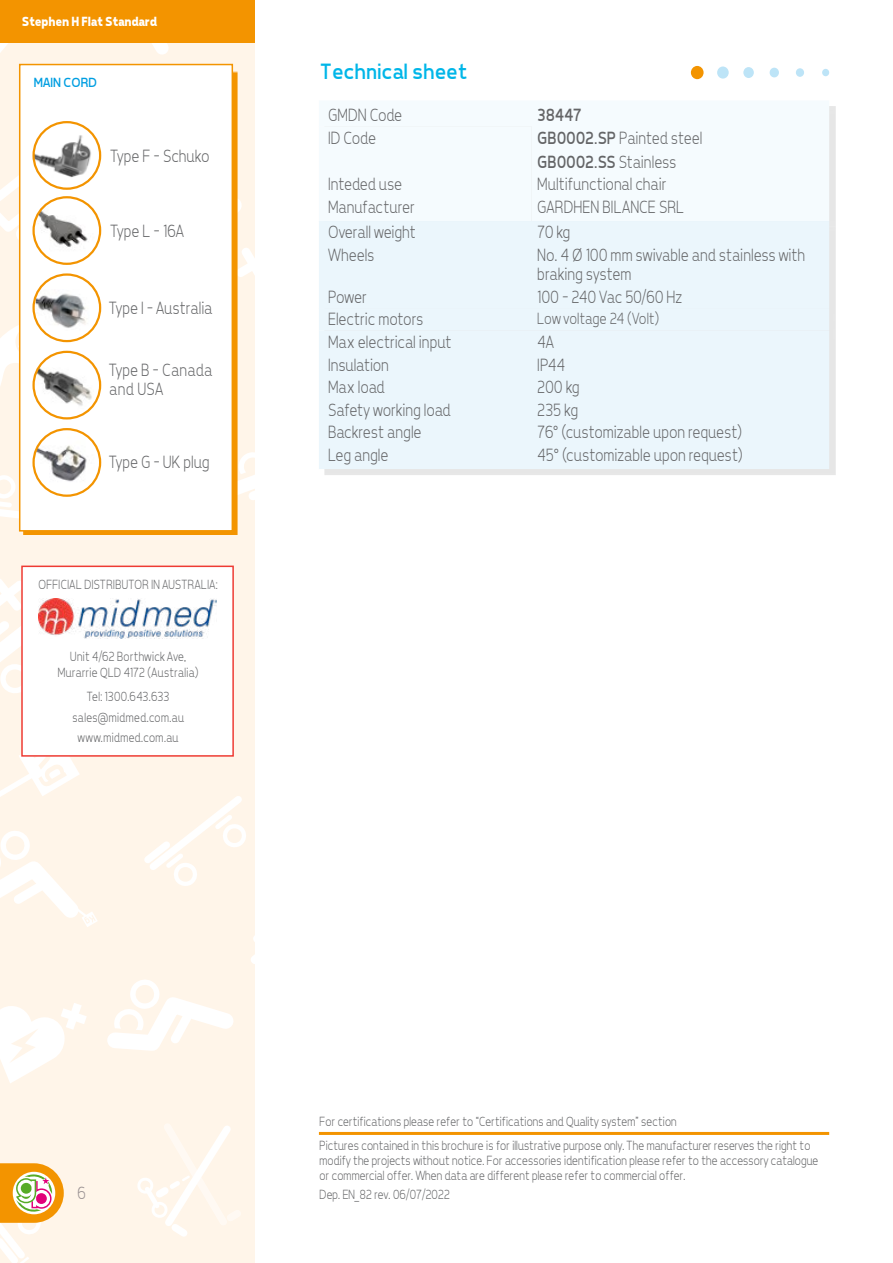
<style>
.page{position:relative;width:893px;height:1263px;background:#fff}
.page>*{position:absolute;margin:0;border:0;box-sizing:border-box;transform-origin:0 0}
.t1{font:22.5px "Tepeno Sans";color:#00b6e8}
.t2{font:300 18px/19.5px "Tepeno Sans";letter-spacing:.005em;color:#646567;scale:.9 1}
.t3{font:18px "Tepeno Sans";color:#646567;scale:.9 1}
.t4{font:300 18px "Tepeno Sans";color:#989091;scale:.9 1}
.t5{font:300 16.5px "Tepeno Sans";letter-spacing:.005em;color:#646567;scale:.9 1}
.t6{font:300 13.5px/23.5px "Tepeno Sans";color:#646567;scale:.9 1}
.t7{font:300 13.5px/20.4px "Tepeno Sans";letter-spacing:.02em;color:#646567;text-align:center;scale:.9 1}
.t8{font:300 13.5px "Tepeno Sans";letter-spacing:.025em;color:#646567;scale:.9 1}
.t9{font:700 13.5px "Tepeno Sans";letter-spacing:-.02em;color:#fff}
.t10{font:13.5px "Tepeno Sans";color:#009ee1}
.s1{font-weight:400}
</style>
<div class="page">
<div style="left:0;top:0;width:255px;height:1263px;background:#fff5e9"></div>
<svg style="left:135px;top:43px;width:99px;height:23px"></svg>
<svg style="left:107px;top:980px;width:126px;height:71px"></svg>
<svg style="left:144px;top:796px;width:102px;height:90px"></svg>
<svg style="left:0;top:579px;width:21px;height:114px"></svg>
<svg style="left:0;top:176px;width:19px;height:63px"></svg>
<svg style="left:0;top:326px;width:19px;height:59px"></svg>
<svg style="left:0;top:475px;width:23px;height:57px"></svg>
<svg style="left:0;top:755px;width:97px;height:172px"></svg>
<svg style="left:137px;top:1126px;width:94px;height:111px"></svg>
<svg style="left:238px;top:452px;width:17px;height:48px"></svg>
<svg style="left:0;top:43px;width:53px;height:21px"></svg>
<svg style="left:251px;top:936px;width:4px;height:28px"></svg>
<svg style="left:238px;top:199px;width:17px;height:78px"></svg>
<svg style="left:0;top:1003px;width:87px;height:80px"></svg>
<div style="left:0;top:0;width:255px;height:43px;background:#f39400"></div>
<svg style="left:0;top:1163px;width:64px;height:100px"></svg>
<div style="left:822px;top:69px;width:7px;height:7px;background:#bde4f7;border-radius:50%"></div>
<div style="left:796px;top:68px;width:8px;height:9px;background:#bde4f7;border-radius:50%"></div>
<div style="left:769px;top:68px;width:10px;height:9px;background:#bde4f7;border-radius:50%"></div>
<div style="left:743px;top:67px;width:11px;height:11px;background:#bde4f7;border-radius:50%"></div>
<div style="left:717px;top:66px;width:12px;height:13px;background:#bde4f7;border-radius:50%"></div>
<div style="left:691px;top:66px;width:13px;height:13px;background:#f39400;border-radius:50%"></div>
<hr style="left:319px;top:1132px;width:510px;height:3px;background:#f39400">
<div style="left:324px;top:106px;width:512px;height:369px;background:#e6e6e6"></div>
<div style="left:324px;top:106px;width:505px;height:115px;background:#f5fbfe"></div>
<div style="left:324px;top:126px;width:207px;height:95px;background:#f5fbfe"></div>
<div style="left:319px;top:221px;width:510px;height:248px;background:#ebf6fc"></div>
<div style="left:319px;top:308px;width:510px;height:23px;background:#ebf6fc"></div>
<div style="left:23px;top:72px;width:215px;height:463px;background:#f39400"></div>
<div style="left:20px;top:65px;width:212px;height:466px;background:#fff"></div>
<div style="left:19px;top:64px;width:214px;height:467px;border:2px solid #f39400"></div>
<svg style="left:34px;top:197px;width:66px;height:67px"></svg>
<img style="left:35px;top:206px;width:64px;height:50px">
<div style="left:32px;top:196px;width:69px;height:69px;border:2px solid #f39400;border-radius:50%"></div>
<svg style="left:34px;top:122px;width:66px;height:67px"></svg>
<img style="left:35px;top:132px;width:61px;height:54px">
<div style="left:32px;top:121px;width:69px;height:69px;border:2px solid #f39400;border-radius:50%"></div>
<svg style="left:34px;top:275px;width:66px;height:66px"></svg>
<img style="left:36px;top:289px;width:58px;height:41px">
<div style="left:32px;top:273px;width:69px;height:69px;border:2px solid #f39400;border-radius:50%"></div>
<img style="left:35px;top:367px;width:59px;height:42px">
<div style="left:32px;top:351px;width:69px;height:68px;border:2px solid #f39400;border-radius:50%"></div>
<svg style="left:34px;top:429px;width:66px;height:67px"></svg>
<img style="left:35px;top:437px;width:63px;height:50px">
<div style="left:32px;top:428px;width:69px;height:69px;border:2px solid #f39400;border-radius:50%"></div>
<div style="left:22px;top:566px;width:211px;height:190px;background:#fff"></div>
<img style="left:38px;top:599px;width:179px;height:40px">
<div style="left:21px;top:566px;width:213px;height:191px;border:2px solid #ee3b33"></div>
<p class="t9" style="left:21px;top:17px;width:137px">Stephen H Flat Standard</p>
<p class="t10" style="left:33px;top:77px;width:65px">MAIN CORD</p>
<p class="t2" style="left:110px;top:147px;width:111px">Type F - Schuko</p>
<p class="t2" style="left:110px;top:222px;width:83px">Type L - 16A</p>
<p class="t2" style="left:108px;top:299px;width:116px">Type I - Australia</p>
<p class="t2" style="left:108px;top:361px;width:116px">Type B - Canada and USA</p>
<p class="t2" style="left:108px;top:453px;width:113px">Type G - UK plug</p>
<p class="t8" style="left:38px;top:578px;width:201px">OFFICIAL DISTRIBUTOR IN AUSTRALIA:</p>
<p class="t6" style="left:57px;top:648px;width:158px;line-height:16.2px;text-align:center">Unit 4/62 Borthwick Ave,<br>Murarrie QLD 4172 (Australia)</p>
<p class="t7" style="left:72px;top:687px;width:125px">Tel: 1300.643.633 sales@midmed.com.au www.midmed.com.au</p>
<p class="t1" style="left:319px;top:62px;width:149px">Technical sheet</p>
<p class="t2" style="left:327px;top:106px;width:84px">GMDN Code</p>
<p class="t3" style="left:537px;top:107px;width:51px">38447</p>
<p class="t2" style="left:327px;top:129px;width:55px">ID Code</p>
<p class="t2" style="left:537px;top:127px;width:185px;line-height:23.7px"><span class="s1">GB0002.SP</span> Painted steel<br><span class="s1">GB0002.SS</span> Stainless</p>
<p class="t2" style="left:327px;top:175px;width:84px">Inteded use</p>
<p class="t2" style="left:537px;top:175px;width:145px">Multifunctional chair</p>
<p class="t2" style="left:327px;top:197px;width:98px">Manufacturer</p>
<p class="t2" style="left:537px;top:197px;width:165px">GARDHEN BILANCE SRL</p>
<p class="t2" style="left:327px;top:223px;width:99px">Overall weight</p>
<p class="t2" style="left:537px;top:223px;width:38px">70 kg</p>
<p class="t2" style="left:327px;top:246px;width:53px">Wheels</p>
<p class="t2" style="left:537px;top:246px;width:299px">No. 4 Ø 100 mm swivable and stainless with braking system</p>
<p class="t2" style="left:327px;top:288px;width:45px">Power</p>
<p class="t2" style="left:537px;top:288px;width:163px">100 - 240 Vac 50/60 Hz</p>
<p class="t2" style="left:327px;top:310px;width:107px">Electric motors</p>
<p class="t5" style="left:537px;top:312px;width:137px">Low voltage 24 (Volt)</p>
<p class="t2" style="left:327px;top:333px;width:139px">Max electrical input</p>
<p class="t2" style="left:537px;top:333px;width:20px">4A</p>
<p class="t2" style="left:327px;top:355px;width:69px">Insulation</p>
<p class="t2" style="left:537px;top:355px;width:32px">IP44</p>
<p class="t2" style="left:327px;top:378px;width:64px">Max load</p>
<p class="t2" style="left:537px;top:378px;width:48px">200 kg</p>
<p class="t2" style="left:327px;top:400px;width:138px">Safety working load</p>
<p class="t2" style="left:537px;top:400px;width:47px">235 kg</p>
<p class="t2" style="left:327px;top:423px;width:105px">Backrest angle</p>
<p class="t2" style="left:537px;top:423px;width:229px">76° (customizable upon request)</p>
<p class="t2" style="left:327px;top:445px;width:69px">Leg angle</p>
<p class="t2" style="left:537px;top:445px;width:230px">45° (customizable upon request)</p>
<p class="t4" style="left:77px;top:1185px;width:11px">6</p>
<p class="t6" style="left:319px;top:1111px;width:547px">For certifications please refer to “Certifications and Quality system” section<br>Pictures contained in this brochure is for illustrative purpose only. The manufacturer reserves the right to</p>
<p class="t6" style="left:319px;top:1153px;width:556px;line-height:15px">modify the projects without notice. For accessories identification please refer to the accessory catalogue or commercial offer. When data are different please refer to commercial offer.</p>
<p class="t6" style="left:319px;top:1183px;width:146px">Dep. EN_82 rev. 06/07/2022</p>
</div>
